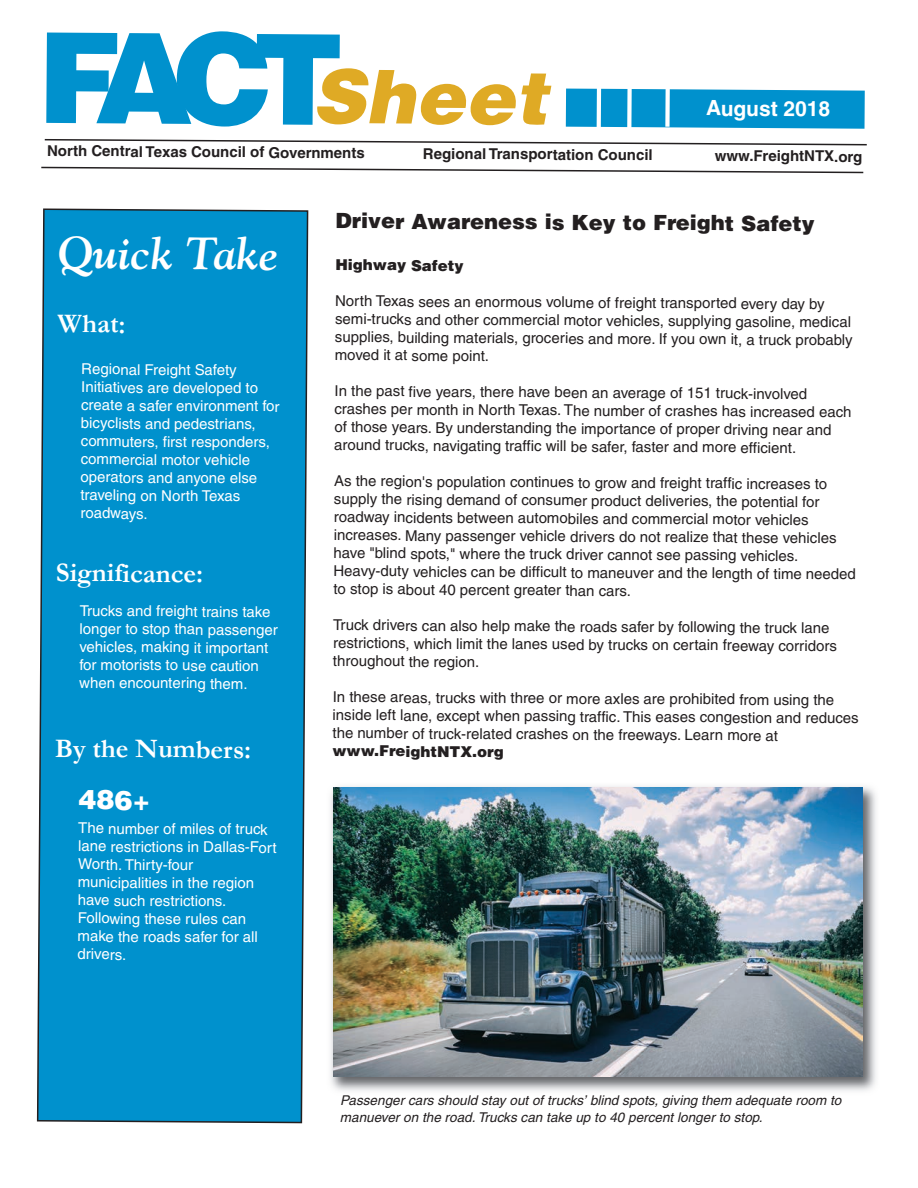
<style>
.page{position:relative;width:918px;height:1188px;background:#fff}
.page>*{position:absolute;margin:0;border:0;box-sizing:border-box;transform-origin:0 0}
.t1{font:italic 900 74.1px "Helvetica";color:#dfaa25}
.t2{font:italic 700 45px "Goudy";letter-spacing:-.005em;color:#fff}
.t3{font:700 27px "Garamond";letter-spacing:-.005em;color:#fff}
.t4{font:900 27px "Helvetica";color:#fff}
.t5{font:900 21px "Helvetica";letter-spacing:-.005em;color:#231f20}
.t6{font:700 21px "Helvetica";letter-spacing:-.005em;color:#fff}
.t7{font:15px/17.9px "Helvetica";letter-spacing:-.005em;color:#231f20}
.t8{font:15px/18px "Helvetica";letter-spacing:-.005em;color:#fff}
.t9{font:700 15px "Helvetica";letter-spacing:-.01em;color:#231f20}
.t10{font:900 15px "Helvetica";letter-spacing:-.005em;color:#231f20}
.t11{font:italic 13.5px/16.2px "Helvetica";color:#231f20}
.s1{font-style:normal;font-size:125.55px;color:#0091cd}
</style>
<div class="page">
<div style="left:36px;top:208px;width:273px;height:916px;background:#0091cd"></div>
<svg style="left:566px;top:89px;width:299px;height:40px;background:#0d96cf"></svg>
<div style="left:627px;top:83px;width:5px;height:46px;background:#fff"></div>
<hr style="left:597px;top:84px;width:4px;height:46px;background:#fff">
<div style="left:665px;top:81px;width:5px;height:46px;background:#fff"></div>
<svg style="left:44px;top:138px;width:823px;height:8px"></svg>
<svg style="left:41px;top:166px;width:823px;height:8px"></svg>
<img style="left:330px;top:786px;width:546px;height:305px">
<img style="left:333px;top:787px;width:530px;height:290px">
<h1 class="t1" style="left:37px;top:70px;width:524px"><span class="s1">FACT</span>Sheet</h1>
<p class="t9" style="left:47px;top:146px;width:319px">North Central Texas Council of Governments</p>
<p class="t9" style="left:423px;top:149px;width:231px">Regional Transportation Council</p>
<p class="t9" style="left:715px;top:150px;width:149px">www.FreightNTX.org</p>
<h3 class="t6" style="left:706px;top:101px;width:126px">August 2018</h3>
<h2 class="t2" style="left:58px;top:236px;width:223px">Quick Take</h2>
<h3 class="t3" style="left:58px;top:309px;width:70px">What:</h3>
<p class="t8" style="left:80px;top:362px;width:201px">Regional Freight Safety<br>Initiatives are developed to create a safer environment for bicyclists and pedestrians, commuters, first responders, commercial motor vehicle operators and anyone else traveling on North Texas roadways.</p>
<h3 class="t3" style="left:56px;top:558px;width:149px">Significance:</h3>
<p class="t8" style="left:79px;top:604px;width:200px">Trucks and freight trains take longer to stop than passenger vehicles, making it important for motorists to use caution when encountering them.</p>
<h3 class="t3" style="left:55px;top:734px;width:198px">By the Numbers:</h3>
<h3 class="t4" style="left:78px;top:790px;width:74px">486+</h3>
<p class="t8" style="left:77px;top:821px;width:201px">The number of miles of truck lane restrictions in Dallas-Fort<br>Worth. Thirty-four municipalities in the region have such restrictions.<br>Following these rules can make the roads safer for all drivers.</p>
<h3 class="t5" style="left:336px;top:215px;width:481px">Driver Awareness is Key to Freight Safety</h3>
<p class="t10" style="left:335px;top:260px;width:130px">Highway Safety</p>
<p class="t7" style="left:335px;top:295px;width:519px">North Texas sees an enormous volume of freight transported every day by semi-trucks and other commercial motor vehicles, supplying gasoline, medical supplies, building materials, groceries and more. If you own it, a truck probably moved it at some point.</p>
<p class="t7" style="left:334px;top:385px;width:519px">In the past five years, there have been an average of 151 truck-involved crashes per month in North Texas. The number of crashes has increased each of those years. By understanding the importance of proper driving near and around trucks, navigating traffic will be safer, faster and more efficient.</p>
<p class="t7" style="left:333px;top:475px;width:524px">As the region's population continues to grow and freight traffic increases to supply the rising demand of consumer product deliveries, the potential for roadway incidents between automobiles and commercial motor vehicles increases. Many passenger vehicle drivers do not realize that these vehicles have "blind spots," where the truck driver cannot see passing vehicles.<br>Heavy-duty vehicles can be difficult to maneuver and the length of time needed to stop is about 40 percent greater than cars.</p>
<p class="t7" style="left:333px;top:619px;width:505px;line-height:17.4px">Truck drivers can also help make the roads safer by following the truck lane restrictions, which limit the lanes used by trucks on certain freeway corridors throughout the region.</p>
<p class="t7" style="left:333px;top:691px;width:528px">In these areas, trucks with three or more axles are prohibited from using the inside left lane, except when passing traffic. This eases congestion and reduces the number of truck-related crashes on the freeways. Learn more at</p>
<p class="t10" style="left:332px;top:746px;width:173px">www.FreightNTX.org</p>
<p class="t11" style="left:340px;top:1094px;width:506px">Passenger cars should stay out of trucks’ blind spots, giving them adequate room to manuever on the road.Trucks can take up to 40 percent longer to stop.</p>
</div>
